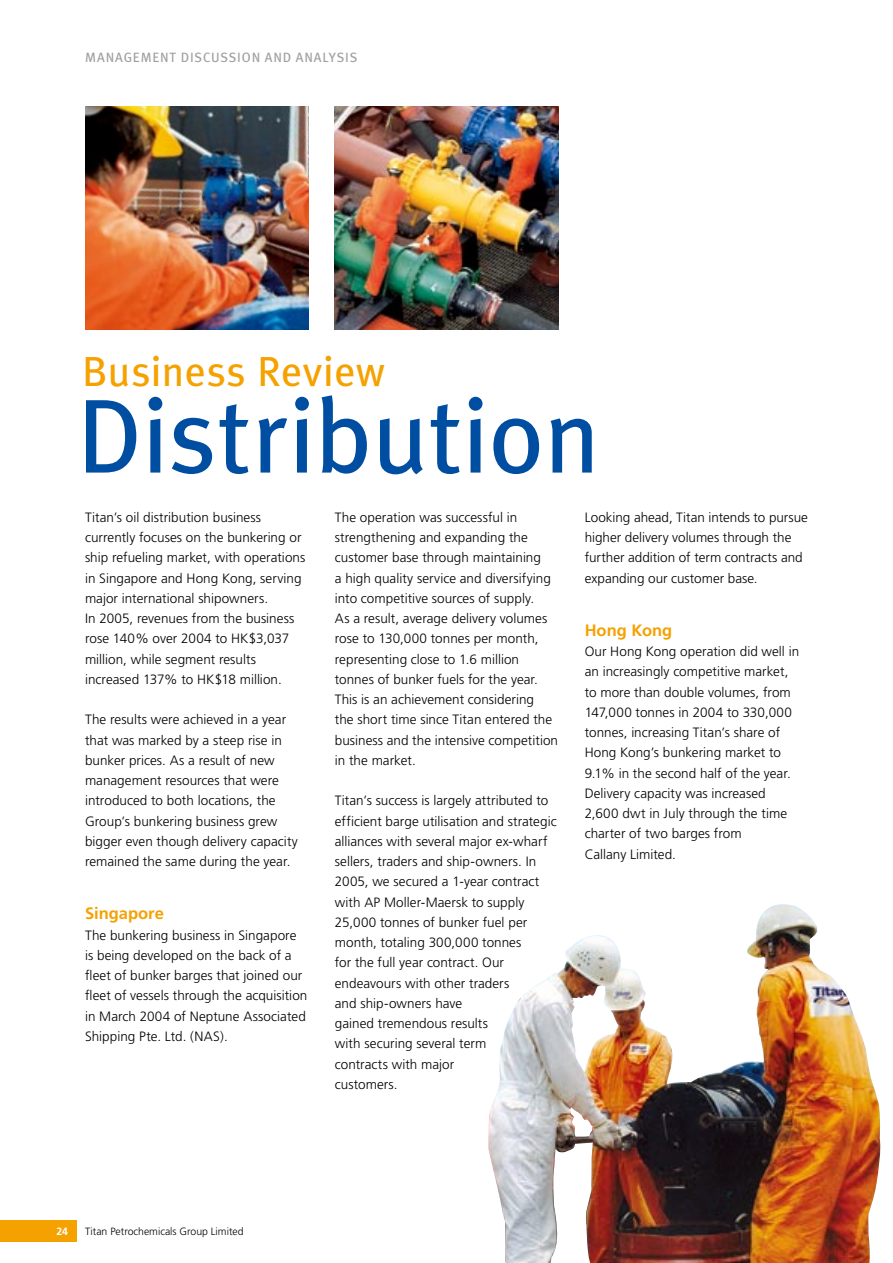
<style>
.page{position:relative;width:893px;height:1263px;background:#fff}
.page>*{position:absolute;margin:0;border:0;box-sizing:border-box;transform-origin:0 0}
.t1{font:105px "Meta Plus";letter-spacing:-.005em;color:#004ea2}
.t2{font:42px "Meta Plus";letter-spacing:.01em;color:#f5a100}
.t3{font:700 16.5px "Frutiger";color:#f5a100}
.t4{font:300 13.5px/20.2px "Frutiger";color:#000}
.t5{font:13.5px "Meta Plus";letter-spacing:.055em;color:#9f9fa0}
.t6{font:300 10.5px "Frutiger";color:#000}
.t7{font:700 10.5px "Frutiger";color:#fff}
</style>
<div class="page">
<img style="left:335px;top:106px;width:223px;height:224px">
<img style="left:85px;top:106px;width:223px;height:224px">
<img style="left:488px;top:904px;width:393px;height:359px">
<div style="left:0;top:1220px;width:77px;height:22px;background:#f5a100"></div>
<p class="t5" style="left:85px;top:50px;width:274px">MANAGEMENT DISCUSSION AND ANALYSIS</p>
<h2 class="t2" style="left:82px;top:347px;width:305px">Business Review</h2>
<h1 class="t1" style="left:77px;top:375px;width:525px">Distribution</h1>
<p class="t4" style="left:85px;top:507px;width:222px">Titan’s oil distribution business currently focuses on the bunkering or ship refueling market, with operations in Singapore and Hong Kong, serving major international shipowners.<br>In 2005, revenues from the business rose 140% over 2004 to HK$3,037 million, while segment results increased 137% to HK$18 million.</p>
<p class="t4" style="left:85px;top:710px;width:214px">The results were achieved in a year that was marked by a steep rise in bunker prices. As a result of new management resources that were introduced to both locations, the Group’s bunkering business grew bigger even though delivery capacity remained the same during the year.</p>
<p class="t3" style="left:85px;top:904px;width:80px">Singapore</p>
<p class="t4" style="left:85px;top:925px;width:224px">The bunkering business in Singapore is being developed on the back of a fleet of bunker barges that joined our fleet of vessels through the acquisition in March 2004 of Neptune Associated Shipping Pte. Ltd. (NAS).</p>
<p class="t4" style="left:335px;top:507px;width:225px">The operation was successful in strengthening and expanding the customer base through maintaining<br>a high quality service and diversifying into competitive sources of supply.<br>As a result, average delivery volumes rose to 130,000 tonnes per month, representing close to 1.6 million tonnes of bunker fuels for the year.<br>This is an achievement considering<br>the short time since Titan entered the business and the intensive competition in the market.</p>
<p class="t4" style="left:335px;top:791px;width:223px">Titan’s success is largely attributed to efficient barge utilisation and strategic alliances with several major ex-wharf sellers, traders and ship-owners. In<br>2005, we secured a 1-year contract with AP Moller-Maersk to supply<br>25,000 tonnes of bunker fuel per month, totaling 300,000 tonnes<br>for the full year contract. Our endeavours with other traders<br>and ship-owners have<br>gained tremendous results<br>with securing several term<br>contracts with major<br>customers.</p>
<p class="t4" style="left:585px;top:507px;width:225px">Looking ahead, Titan intends to pursue higher delivery volumes through the further addition of term contracts and expanding our customer base.</p>
<p class="t3" style="left:585px;top:620px;width:89px">Hong Kong</p>
<p class="t4" style="left:585px;top:641px;width:216px">Our Hong Kong operation did well in an increasingly competitive market, to more than double volumes, from<br>147,000 tonnes in 2004 to 330,000 tonnes, increasing Titan’s share of<br>Hong Kong’s bunkering market to<br>9.1% in the second half of the year.<br>Delivery capacity was increased<br>2,600 dwt in July through the time charter of two barges from<br>Callany Limited.</p>
<p class="t7" style="left:56px;top:1225px;width:13px">24</p>
<p class="t6" style="left:85px;top:1225px;width:160px">Titan Petrochemicals Group Limited</p>
</div>
